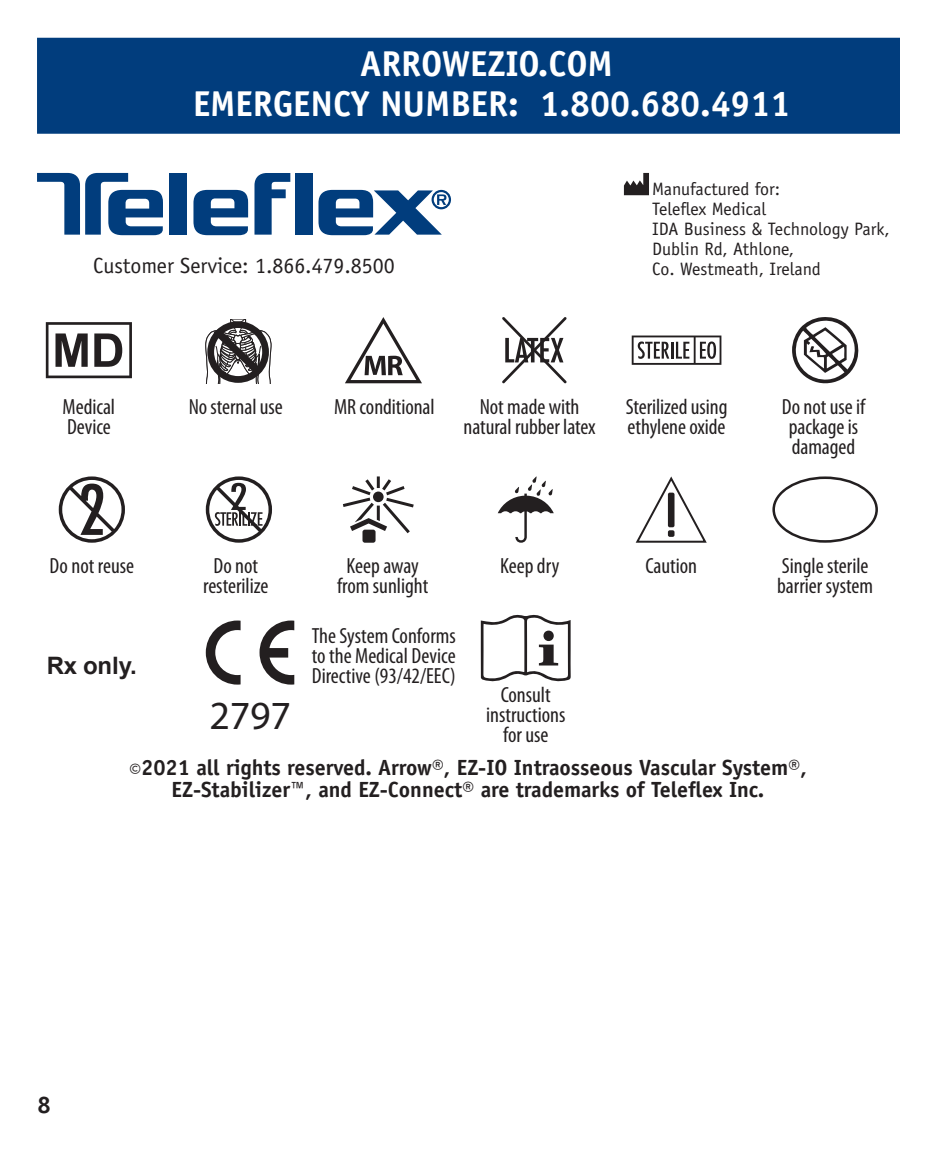
<style>
.page{position:relative;width:936px;height:1152px;background:#fff}
.page>*{position:absolute;margin:0;border:0;box-sizing:border-box;transform-origin:0 0}
.t1{font:40px "Myriad Pro";color:#231f20}
.t2{font:700 36px/40px "Officina Sans Std";letter-spacing:-.005em;color:#fff;text-align:center}
.t3{font:700 24px "Arial";letter-spacing:-.005em;color:#231f20}
.t4{font:700 24px "Officina Sans Std";color:#231f20}
.t5{font:condensed 22px/20px "Myriad Pro";letter-spacing:-.005em;color:#231f20;text-align:center}
.t6{font:700 22px/22px "Officina Sans Std";letter-spacing:-.005em;color:#231f20;text-align:center}
.t7{font:22px "Officina Sans Std";letter-spacing:-.005em;color:#231f20}
.t8{font:18px/20px "Officina Sans Std";color:#231f20}
.s1{font-weight:400}
</style>
<div class="page">
<svg style="left:792px;top:317px;width:67px;height:67px"></svg>
<svg style="left:206px;top:621px;width:35px;height:64px"></svg>
<svg style="left:260px;top:621px;width:34px;height:64px"></svg>
<svg style="left:59px;top:476px;width:66px;height:67px"></svg>
<svg style="left:206px;top:476px;width:66px;height:67px"></svg>
<svg style="left:632px;top:336px;width:89px;height:29px"></svg>
<svg style="left:205px;top:319px;width:67px;height:64px"></svg>
<svg style="left:345px;top:317px;width:77px;height:66px"></svg>
<svg style="left:772px;top:476px;width:106px;height:67px"></svg>
<svg style="left:481px;top:614px;width:90px;height:68px"></svg>
<div style="left:543px;top:631px;width:11px;height:10px;background:#231f20;border-radius:50%"></div>
<svg style="left:46px;top:322px;width:86px;height:56px"></svg>
<svg style="left:502px;top:317px;width:65px;height:66px"></svg>
<svg style="left:343px;top:476px;width:71px;height:67px"></svg>
<svg style="left:498px;top:476px;width:56px;height:67px"></svg>
<div style="left:37px;top:38px;width:863px;height:96px;background:#013d7d"></div>
<svg style="left:254px;top:173px;width:36px;height:62px"></svg>
<div style="left:295px;top:173px;width:17px;height:62px;background:#013d7d"></div>
<svg style="left:193px;top:190px;width:55px;height:45px"></svg>
<div style="left:170px;top:173px;width:17px;height:62px;background:#013d7d"></div>
<svg style="left:37px;top:173px;width:126px;height:62px"></svg>
<svg style="left:319px;top:190px;width:132px;height:45px"></svg>
<svg style="left:624px;top:173px;width:25px;height:22px"></svg>
<svg style="left:635px;top:476px;width:72px;height:67px"></svg>
<div style="left:668px;top:493px;width:7px;height:34px;background:#231f20;border-radius:2px"></div>
<div style="left:668px;top:530px;width:7px;height:7px;background:#231f20;border-radius:2px"></div>
<h2 class="t2" style="left:193px;top:43px;width:599px">ARROWEZIO.COM<br>EMERGENCY NUMBER: 1.800.680.4911</h2>
<p class="t7" style="left:93px;top:253px;width:303px">Customer Service: 1.866.479.8500</p>
<p class="t8" style="left:652px;top:179px;width:239px">Manufactured for:<br>Teleflex Medical<br>IDA Business &amp; Technology Park,<br>Dublin Rd, Athlone,<br>Co. Westmeath, Ireland</p>
<p class="t5" style="left:63px;top:396px;width:54px;text-align:left">Medical<br>Device</p>
<p class="t5" style="left:464px;top:396px;width:134px">Not made with natural rubber latex</p>
<p class="t5" style="left:189px;top:396px;width:96px">No sternal use</p>
<p class="t5" style="left:334px;top:396px;width:102px">MR conditional</p>
<p class="t5" style="left:626px;top:396px;width:103px;text-align:left">Sterilized using ethylene oxide</p>
<p class="t5" style="left:782px;top:396px;width:85px">Do not use if package is damaged</p>
<p class="t5" style="left:50px;top:555px;width:86px">Do not reuse</p>
<p class="t5" style="left:203px;top:555px;width:67px">Do not resterilize</p>
<p class="t5" style="left:500px;top:555px;width:61px">Keep dry</p>
<p class="t5" style="left:777px;top:555px;width:98px;text-align:left">Single sterile barrier system</p>
<p class="t5" style="left:347px;top:555px;width:74px">Keep away</p>
<p class="t5" style="left:645px;top:555px;width:53px">Caution</p>
<p class="t5" style="left:337px;top:575px;width:93px">from sunlight</p>
<p class="t5" style="left:312px;top:625px;width:146px;text-align:justify">The System Conforms to the Medical Device Directive (93/42/EEC)</p>
<p class="t3" style="left:47px;top:650px;width:92px">Rx only.</p>
<p class="t5" style="left:486px;top:684px;width:81px">Consult instructions for use</p>
<p class="t6" style="left:129px;top:757px;width:679px">©2021 all rights reserved. Arrow®, EZ-IO Intraosseous Vascular System®,<br>EZ-Stabilizer<span class="s1">™</span>, and EZ-Connect® are trademarks of Teleflex Inc.</p>
<h1 class="t1" style="left:209px;top:690px;width:83px">2797</h1>
<p class="t4" style="left:37px;top:1090px;width:15px">8</p>
</div>
